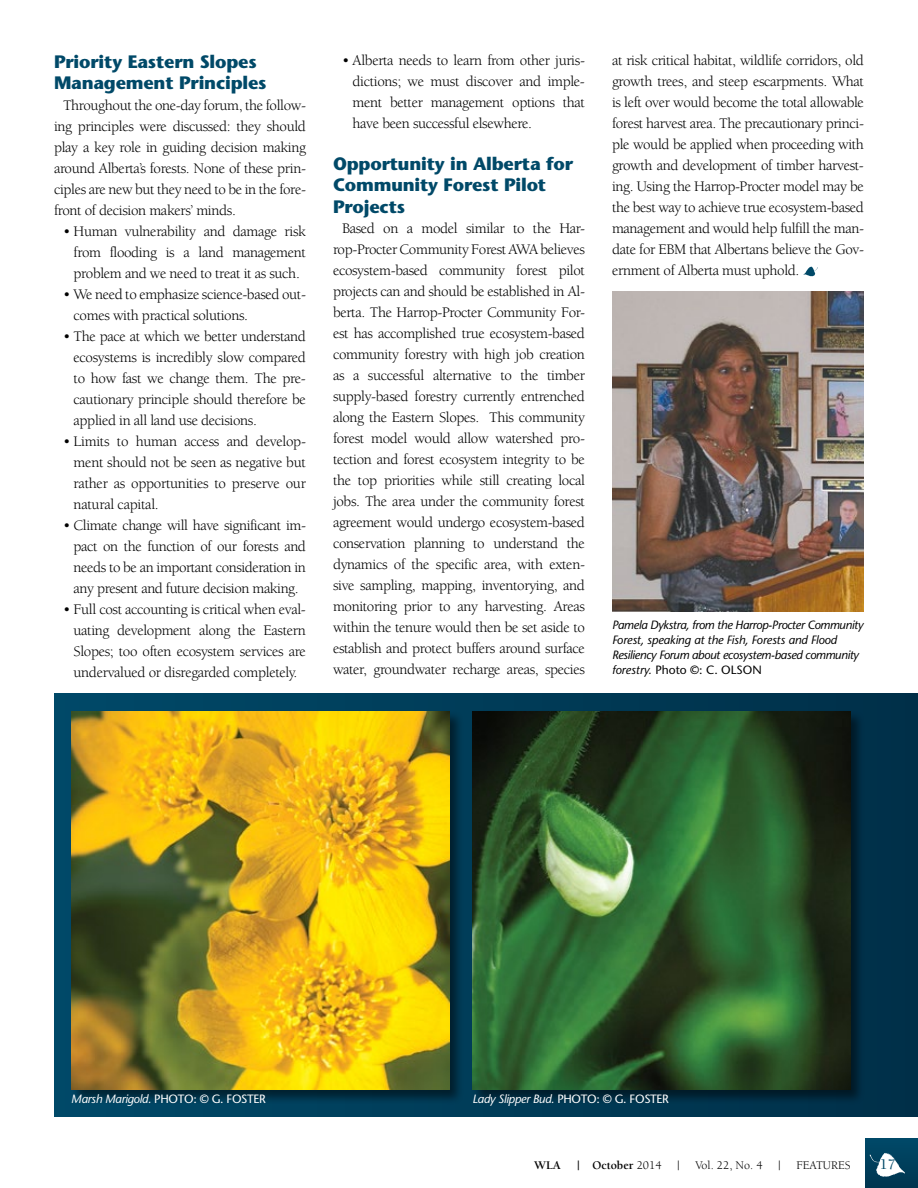
<style>
.page{position:relative;width:918px;height:1188px;background:#fff}
.page>*{position:absolute;margin:0;border:0;box-sizing:border-box;transform-origin:0 0}
.t1{font:700 18px/21px "Stone Sans";letter-spacing:-.01em;color:#004968}
.t2{font:15px/21px "Berkeley";letter-spacing:-.025em;color:#000;text-align:justify}
.t3{font:500 15px "Berkeley";color:#004968}
.t4{font:italic 12px/15px "Stone Sans";letter-spacing:-.03em;color:#000}
.t5{font:italic 12px "Stone Sans";letter-spacing:-.025em;color:#fff}
.t6{font:12px "Stone Sans";letter-spacing:-.025em;color:#fff}
.t7{font:12px "Berkeley";color:#000}
.t8{font:700 12px "Berkeley";color:#000}
.s1{font-style:normal}
.s2{font-style:italic}
.s3{font-weight:400}
</style>
<div class="page">
<div style="left:865px;top:1139px;width:53px;height:49px;background:linear-gradient(to right,#00405c,#003f5c)"></div>
<svg style="left:870px;top:1153px;width:35px;height:24px"></svg>
<div style="left:54px;top:693px;width:864px;height:424px;background:linear-gradient(to right,#004968,#002f48)"></div>
<img style="left:612px;top:292px;width:252px;height:319px">
<div style="left:70px;top:710px;width:395px;height:395px;background:#000;opacity:.5"></div>
<img style="left:71px;top:712px;width:378px;height:378px">
<div style="left:471px;top:710px;width:395px;height:395px;background:#000;opacity:.5"></div>
<img style="left:472px;top:712px;width:378px;height:378px">
<svg style="left:803px;top:267px;width:15px;height:9px"></svg>
<p class="t1" style="left:54px;top:51px;width:214px">Priority Eastern Slopes<br>Management Principles</p>
<p class="t2" style="left:54px;top:95px;width:254px;text-indent:9px">Throughout the one-day forum, the follow&shy;ing principles were discussed: they should play a key role in guiding decision making around Alberta’s forests. None of these prin&shy;ciples are new but they need to be in the fore&shy;front of decision makers’ minds.</p>
<p class="t2" style="left:74px;top:221px;width:234px;text-indent:-11px">• Human vulnerability and damage risk from flooding is a land management problem and we need to treat it as such.</p>
<p class="t2" style="left:74px;top:284px;width:234px;text-indent:-11px">• We need to emphasize science-based out&shy;comes with practical solutions.</p>
<p class="t2" style="left:74px;top:326px;width:234px;text-indent:-11px">• The pace at which we better understand ecosystems is incredibly slow compared to how fast we change them. The pre&shy;cautionary principle should therefore be applied in all land use decisions.</p>
<p class="t2" style="left:74px;top:431px;width:234px;text-indent:-11px">• Limits to human access and develop&shy;ment should not be seen as negative but rather as opportunities to preserve our natural capital.</p>
<p class="t2" style="left:74px;top:515px;width:234px;text-indent:-11px">• Climate change will have significant im&shy;pact on the function of our forests and needs to be an important consideration in any present and future decision making.</p>
<p class="t2" style="left:74px;top:599px;width:234px;text-indent:-11px">• Full cost accounting is critical when eval&shy;uating development along the Eastern Slopes; too often ecosystem services are undervalued or disregarded completely.</p>
<p class="t2" style="left:353px;top:51px;width:234px;text-indent:-11px">• Alberta needs to learn from other juris&shy;dictions; we must discover and imple&shy;ment better management options that have been successful elsewhere.</p>
<p class="t1" style="left:333px;top:154px;width:242px">Opportunity in Alberta for<br>Community Forest Pilot<br>Projects</p>
<p class="t2" style="left:333px;top:219px;width:254px;text-align:center">Based on a model similar to the Har&shy;rop-Procter Community Forest AWA believes ecosystem-based community forest pilot projects can and should be established in Al&shy;berta. The Harrop-Procter Community For&shy;est has accomplished true ecosystem-based community forestry with high job creation as a successful alternative to the timber supply-based forestry currently entrenched along the Eastern Slopes. This community forest model would allow watershed pro&shy;tection and forest ecosystem integrity to be the top priorities while still creating local jobs. The area under the community forest agreement would undergo ecosystem-based conservation planning to understand the dynamics of the specific area, with exten&shy;sive sampling, mapping, inventorying, and monitoring prior to any harvesting. Areas within the tenure would then be set aside to establish and protect buffers around surface water, groundwater recharge areas, species</p>
<p class="t2" style="left:612px;top:51px;width:254px">at risk critical habitat, wildlife corridors, old growth trees, and steep escarpments. What is left over would become the total allowable forest harvest area. The precautionary princi&shy;ple would be applied when proceeding with growth and development of timber harvest&shy;ing. Using the Harrop-Procter model may be the best way to achieve true ecosystem-based management and would help fulfill the man&shy;date for EBM that Albertans believe the Gov&shy;ernment of Alberta must uphold.</p>
<p class="t4" style="left:612px;top:618px;width:253px">Pamela Dykstra, from the Harrop-Procter Community Forest, speaking at the Fish, Forests and Flood Resiliency Forum about ecosystem-based community forestry. <span class="s1">Photo ©: C. OLSON</span></p>
<p class="t6" style="left:71px;top:1092px;width:196px"><span class="s2">Marsh Marigold.</span> PHOTO: © G. FOSTER</p>
<p class="t5" style="left:472px;top:1092px;width:198px">Lady Slipper Bud. <span class="s1">PHOTO: © G. FOSTER</span></p>
<p class="t8" style="left:534px;top:1159px;width:28px">WLA</p>
<p class="t8" style="left:577px;top:1159px;width:86px">| October <span class="s3">2014</span></p>
<p class="t7" style="left:677px;top:1159px;width:4px">|</p>
<p class="t7" style="left:695px;top:1159px;width:69px">Vol. 22, No. 4</p>
<p class="t7" style="left:778px;top:1159px;width:4px">|</p>
<p class="t7" style="left:796px;top:1159px;width:56px">FEATURES</p>
<p class="t3" style="left:880px;top:1157px;width:17px">1 7A</p>
</div>
